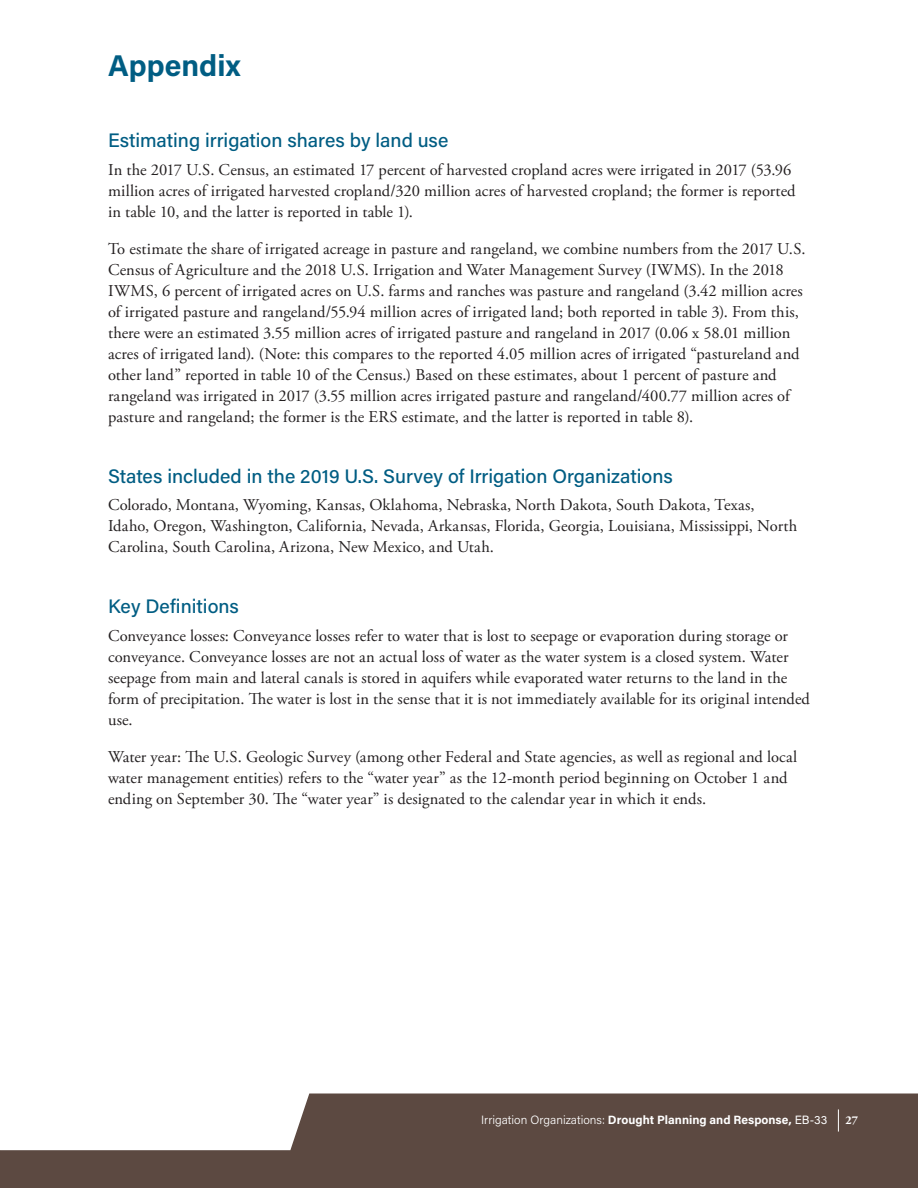
<style>
.page{position:relative;width:918px;height:1188px;background:#fff}
.page>*{position:absolute;margin:0;border:0;box-sizing:border-box;transform-origin:0 0}
.H1-_Heading_w_Break{font:700 30px "Acumin Pro";letter-spacing:.005em;color:#005d83}
.H2_-_Heading_2{font:500 19.5px "Acumin Pro";color:#005d83}
.P_-_Body_Text_copy{font:16.5px/21px "Adobe Garamond Pro";letter-spacing:.005em;color:#231f20}
.t1{font:700 12px "Acumin Pro";color:#fff}
.t2{font:700 12px "Adobe Garamond Pro";color:#fff}
.s1{font-weight:300}
.s2{font-weight:400}
</style>
<div class="page">
<svg style="left:1px;top:1094px;width:917px;height:94px;fill:#5c4941"></svg>
<svg style="left:0;top:1150px;width:1px;height:38px"></svg>
<svg style="left:838px;top:1109px;width:1px;height:23px"></svg>
<p class="H1-_Heading_w_Break" style="left:108px;top:44px;width:134px">Appendix</p>
<p class="H2_-_Heading_2" style="left:108px;top:127px;width:342px">Estimating irrigation shares by land use</p>
<p class="P_-_Body_Text_copy" style="left:108px;top:160px;width:689px">In the 2017 U.S. Census, an estimated 17 percent of harvested cropland acres were irrigated in 2017 (53.96 million acres of irrigated harvested cropland/320 million acres of harvested cropland; the former is reported in table 10, and the latter is reported in table 1).</p>
<p class="P_-_Body_Text_copy" style="left:108px;top:239px;width:699px">To estimate the share of irrigated acreage in pasture and rangeland, we combine numbers from the 2017 U.S.<br>Census of Agriculture and the 2018 U.S. Irrigation and Water Management Survey (IWMS). In the 2018<br>IWMS, 6 percent of irrigated acres on U.S. farms and ranches was pasture and rangeland (3.42 million acres of irrigated pasture and rangeland/55.94 million acres of irrigated land; both reported in table 3). From this, there were an estimated 3.55 million acres of irrigated pasture and rangeland in 2017 (0.06 x 58.01 million acres of irrigated land). (Note: this compares to the reported 4.05 million acres of irrigated “pastureland and other land” reported in table 10 of the Census.) Based on these estimates, about 1 percent of pasture and rangeland was irrigated in 2017 (3.55 million acres irrigated pasture and rangeland/400.77 million acres of pasture and rangeland; the former is the ERS estimate, and the latter is reported in table 8).</p>
<p class="H2_-_Heading_2" style="left:108px;top:462px;width:566px">States included in the 2019 U.S. Survey of Irrigation Organizations</p>
<p class="P_-_Body_Text_copy" style="left:108px;top:495px;width:691px">Colorado, Montana, Wyoming, Kansas, Oklahoma, Nebraska, North Dakota, South Dakota, Texas,<br>Idaho, Oregon, Washington, California, Nevada, Arkansas, Florida, Georgia, Louisiana, Mississippi, North<br>Carolina, South Carolina, Arizona, New Mexico, and Utah.</p>
<p class="H2_-_Heading_2" style="left:108px;top:593px;width:132px">Key Definitions</p>
<p class="P_-_Body_Text_copy" style="left:108px;top:626px;width:704px">Conveyance losses: Conveyance losses refer to water that is lost to seepage or evaporation during storage or conveyance. Conveyance losses are not an actual loss of water as the water system is a closed system. Water seepage from main and lateral canals is stored in aquifers while evaporated water returns to the land in the form of precipitation. The water is lost in the sense that it is not immediately available for its original intended use.</p>
<p class="P_-_Body_Text_copy" style="left:108px;top:747px;width:691px">Water year: The U.S. Geologic Survey (among other Federal and State agencies, as well as regional and local water management entities) refers to the “water year” as the 12-month period beginning on October 1 and ending on September 30. The “water year” is designated to the calendar year in which it ends.</p>
<p class="t1" style="left:481px;top:1112px;width:348px"><span class="s1">Irrigation Organizations:</span> Drought Planning and Response, <span class="s2">EB-33</span></p>
<p class="t2" style="left:846px;top:1114px;width:14px">27</p>
</div>
